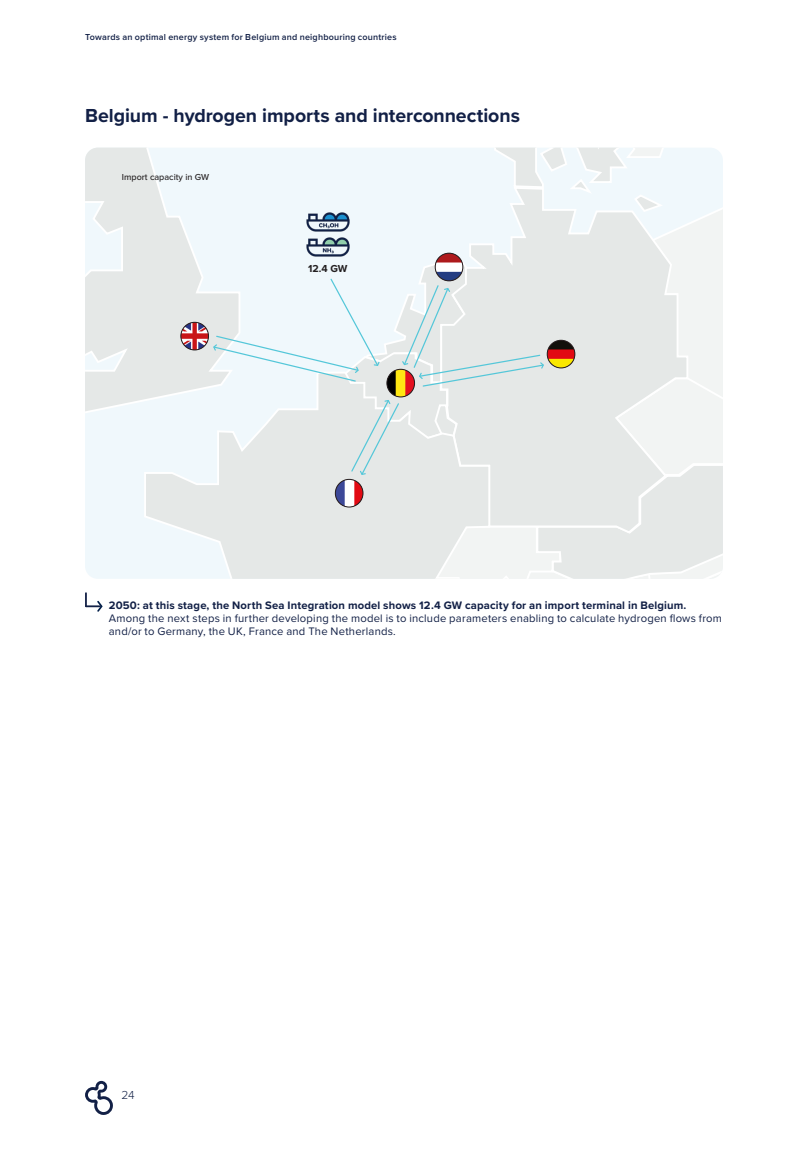
<style>
.page{position:relative;width:808px;height:1149px;background:#fff}
.page>*{position:absolute;margin:0;border:0;box-sizing:border-box;transform-origin:0 0}
.BODY_SIEL{font:700 19.5px "Proxima Nova";letter-spacing:-.005em;color:#122046}
.Body_Medium_interligne_14pt{font:300 12px "Proxima Nova";color:#122046}
.highlight{font:11.25px/12.8px "Proxima Nova";letter-spacing:.02em;color:#122046}
.highlight-2{font:700 10.5px "Proxima Nova";color:#231f20}
.Body_Light_FR{font:600 9px "Proxima Nova";letter-spacing:.02em;color:#122046}
.highlight-3{font:500 9px "Proxima Nova";color:#231f20}
.s1{font-weight:700}
</style>
<div class="page">
<svg style="left:85px;top:1080px;width:28px;height:35px"></svg>
<div style="left:85px;top:147px;width:638px;height:431px;background:#f0f8fc;border-radius:13px"></div>
<svg style="left:144px;top:472px;width:69px;height:68px"></svg>
<svg style="left:85px;top:147px;width:128px;height:266px"></svg>
<img style="left:181px;top:322px;width:27px;height:28px;border-radius:14px">
<div style="left:181px;top:322px;width:28px;height:28px;border:1px solid #231f20;border-radius:50%"></div>
<svg style="left:85px;top:593px;width:18px;height:18px"></svg>
<svg style="left:213px;top:147px;width:510px;height:431px"></svg>
<p class="Body_Light_FR" style="left:85px;top:30px;width:313px">Towards an optimal energy system for Belgium and neighbouring countries</p>
<p class="BODY_SIEL" style="left:85px;top:101px;width:436px">Belgium - hydrogen imports and interconnections</p>
<p class="highlight-3" style="left:122px;top:170px;width:89px">Import capacity in GW</p>
<p class="highlight-2" style="left:308px;top:260px;width:41px">12.4 GW</p>
<p class="highlight" style="left:109px;top:598px;width:614px"><span class="s1">2050: at this stage, the North Sea Integration model shows 12.4 GW capacity for an import terminal in Belgium.<br></span>Among the next steps in further developing the model is to include parameters enabling to calculate hydrogen flows from and/or to Germany, the UK, France and The Netherlands.</p>
<p class="Body_Medium_interligne_14pt" style="left:121px;top:1085px;width:15px">24</p>
</div>
